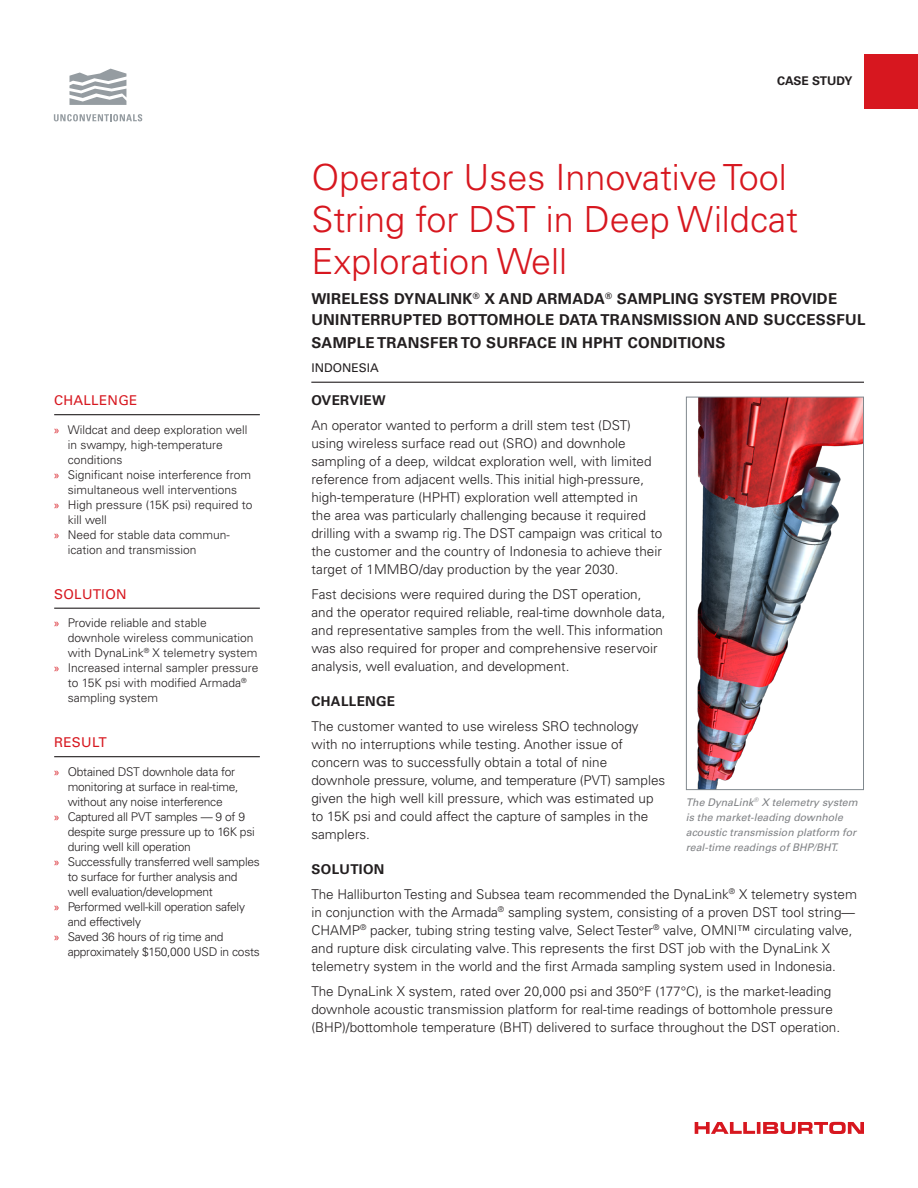
<style>
.page{position:relative;width:918px;height:1188px;background:#fff}
.page>*{position:absolute;margin:0;border:0;box-sizing:border-box;transform-origin:0 0}
.Case_Study_Title{font:300 36px/42px "Univers LT Std";color:#d7171f}
.Subhead{font:700 15px/21px "Univers LT Std";letter-spacing:.02em;color:#231f20}
.Body{font:300 13.5px/18px "Univers LT Std";color:#231f20}
.Body_Header{font:700 13.5px "Univers LT Std";letter-spacing:.025em;color:#231f20}
.Sidebar_Header_With{font:13.5px "Univers LT Std";letter-spacing:.02em;color:#d7171f}
.t1{font:300 12px/15px "Univers LT Std";color:#231f20}
.t2{font:300 12px/15px "Univers LT Std";letter-spacing:-.02em;color:#231f20}
.Case_Study_Title-2{font:12px "Univers LT Std";color:#231f20}
.t3{font:700 12px "Univers LT Std";color:#231f20}
.t4{font:italic 10.5px/15px "Univers LT Std";color:#808285}
.s1{font-family:"Myriad Pro";font-weight:400;color:#d7171f}
</style>
<div class="page">
<hr style="left:311px;top:382px;width:553px;height:1px;background:#231f20">
<hr style="left:54px;top:414px;width:206px;height:1px;background:#231f20">
<hr style="left:54px;top:608px;width:206px;height:1px;background:#231f20">
<hr style="left:54px;top:756px;width:206px;height:1px;background:#231f20">
<img style="left:697px;top:399px;width:165px;height:389px">
<div style="left:686px;top:397px;width:178px;height:393px;border:1px solid #80888e"></div>
<div style="left:864px;top:54px;width:54px;height:55px;background:#d7171f"></div>
<svg style="left:54px;top:114px;width:88px;height:7px"></svg>
<svg style="left:70px;top:69px;width:56px;height:36px"></svg>
<svg style="left:695px;top:1122px;width:169px;height:12px"></svg>
<p class="Sidebar_Header_With" style="left:54px;top:393px;width:85px">CHALLENGE</p>
<p class="t1" style="left:68px;top:422px;width:181px;text-indent:-14px"><span class="s1">»</span> Wildcat and deep exploration well in swampy, high-temperature conditions</p>
<p class="t1" style="left:54px;top:467px;width:199px;text-align:center"><span class="s1">»</span> Significant noise interference from simultaneous well interventions</p>
<p class="t1" style="left:68px;top:497px;width:186px;text-indent:-14px"><span class="s1">»</span> High pressure (15K psi) required to kill well</p>
<p class="t1" style="left:68px;top:527px;width:164px;text-indent:-14px"><span class="s1">»</span> Need for stable data commun&shy;ication and transmission</p>
<p class="Sidebar_Header_With" style="left:54px;top:586px;width:74px">SOLUTION</p>
<p class="t1" style="left:68px;top:616px;width:191px;text-indent:-14px"><span class="s1">»</span> Provide reliable and stable downhole wireless communication with DynaLink<sup>®</sup> X telemetry system</p>
<p class="t1" style="left:68px;top:661px;width:192px;text-indent:-14px"><span class="s1">»</span> Increased internal sampler pressure to 15K psi with modified Armada<sup>® </sup>sampling system</p>
<p class="Sidebar_Header_With" style="left:54px;top:735px;width:54px">RESULT</p>
<p class="t2" style="left:68px;top:764px;width:172px;text-indent:-14px"><span class="s1">»</span> Obtained DST downhole data for monitoring at surface in real-time, without any noise interference</p>
<p class="t2" style="left:68px;top:809px;width:189px;text-indent:-14px"><span class="s1">»</span> Captured all PVT samples — 9 of 9 despite surge pressure up to 16K psi during well kill operation</p>
<p class="t2" style="left:68px;top:854px;width:194px;text-indent:-14px"><span class="s1">»</span> Successfully transferred well samples to surface for further analysis and well evaluation/development</p>
<p class="t2" style="left:68px;top:899px;width:179px;text-indent:-14px"><span class="s1">»</span> Performed well-kill operation safely and effectively</p>
<p class="t2" style="left:68px;top:929px;width:194px;text-indent:-14px"><span class="s1">»</span> Saved 36 hours of rig time and approximately $150,000 USD in costs</p>
<p class="t3" style="left:777px;top:74px;width:77px">CASE STUDY</p>
<p class="Case_Study_Title" style="left:311px;top:156px;width:488px">Operator Uses Innovative Tool<br>String for DST in Deep Wildcat<br>Exploration Well</p>
<p class="Subhead" style="left:311px;top:289px;width:556px">WIRELESS DYNALINK<sup>®</sup> X AND ARMADA<sup>®</sup> SAMPLING SYSTEM PROVIDE<br>UNINTERRUPTED BOTTOMHOLE DATA TRANSMISSION AND SUCCESSFUL</p>
<p class="Subhead" style="left:311px;top:332px;width:416px">SAMPLE TRANSFER TO SURFACE IN HPHT CONDITIONS</p>
<p class="Case_Study_Title-2" style="left:311px;top:360px;width:69px">INDONESIA</p>
<p class="Body_Header" style="left:311px;top:393px;width:76px">OVERVIEW</p>
<p class="Body" style="left:311px;top:416px;width:352px">An operator wanted to perform a drill stem test (DST) using wireless surface read out (SRO) and downhole sampling of a deep, wildcat exploration well, with limited reference from adjacent wells. This initial high-pressure, high-temperature (HPHT) exploration well attempted in<br>the area was particularly challenging because it required drilling with a swamp rig. The DST campaign was critical to the customer and the country of Indonesia to achieve their target of 1MMBO/day production by the year 2030.</p>
<p class="Body" style="left:311px;top:585px;width:356px">Fast decisions were required during the DST operation, and the operator required reliable, real-time downhole data, and representative samples from the well. This information was also required for proper and comprehensive reservoir analysis, well evaluation, and development.</p>
<p class="Body_Header" style="left:311px;top:694px;width:85px">CHALLENGE</p>
<p class="Body" style="left:311px;top:717px;width:355px">The customer wanted to use wireless SRO technology with no interruptions while testing. Another issue of concern was to successfully obtain a total of nine downhole pressure, volume, and temperature (PVT) samples given the high well kill pressure, which was estimated up to 15K psi and could affect the capture of samples in the samplers.</p>
<p class="Body_Header" style="left:311px;top:862px;width:74px">SOLUTION</p>
<p class="Body" style="left:311px;top:885px;width:547px">The Halliburton Testing and Subsea team recommended the DynaLink<sup>®</sup> X telemetry system in conjunction with the Armada<sup>®</sup> sampling system, consisting of a proven DST tool string— CHAMP<sup>®</sup> packer, tubing string testing valve, Select Tester<sup>®</sup> valve, OMNI™ circulating valve, and rupture disk circulating valve. This represents the first DST job with the DynaLink X telemetry system in the world and the first Armada sampling system used in Indonesia.</p>
<p class="Body" style="left:311px;top:982px;width:530px">The DynaLink X system, rated over 20,000 psi and 350°F (177°C), is the market-leading downhole acoustic transmission platform for real-time readings of bottomhole pressure (BHP)/bottomhole temperature (BHT) delivered to surface throughout the DST operation.</p>
<p class="t4" style="left:686px;top:795px;width:173px">The DynaLink<sup>®</sup> X telemetry system is the market-leading downhole acoustic transmission platform for real-time readings of BHP/BHT.</p>
</div>
